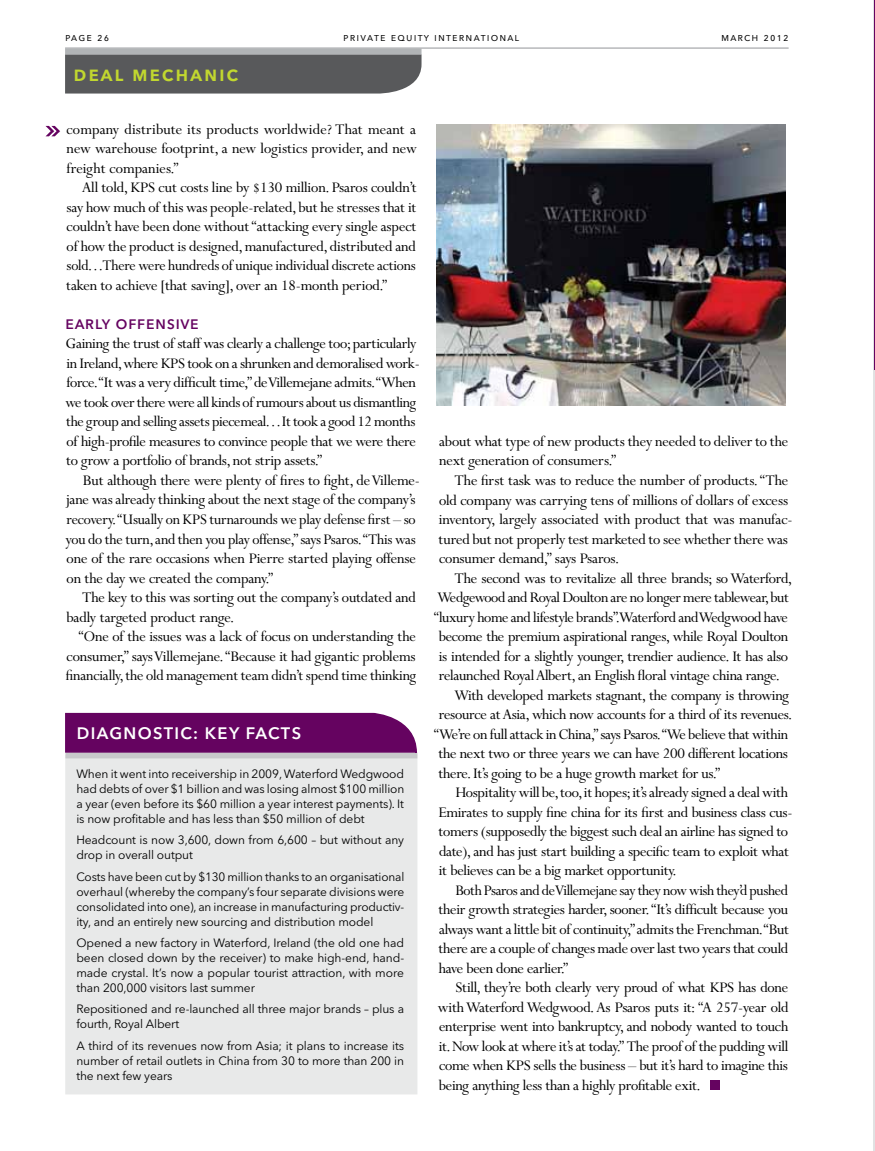
<style>
.page{position:relative;width:875px;height:1151px;background:#fff}
.page>*{position:absolute;margin:0;border:0;box-sizing:border-box;transform-origin:0 0}
.t1{font:600 21px "Avenir Next LT Pro";letter-spacing:.11em;color:#c1d72f}
.t2{font:500 18px "Avenir Next LT Pro";color:#650360}
.t3{font:16.5px/19.5px "Perpetua MT Pro";letter-spacing:-.02em;color:#000}
.t4{font:600 16.5px "Avenir Next LT Pro";letter-spacing:.08em;color:#fff}
.t5{font:12px/15px "Avenir Next LT Pro";letter-spacing:-.01em;color:#000;text-align:justify}
.t6{font:11.25px "Avenir Next LT Pro";letter-spacing:.1em;color:#000}
</style>
<div class="page">
<hr style="left:65px;top:48px;width:723px;height:1px;background:#939598">
<hr style="left:873px;top:0;width:1px;height:1151px;background:#e1e2e3">
<hr style="left:874px;top:0;width:1px;height:370px;background:#650360">
<div style="left:710px;top:1080px;width:9px;height:9px;background:#650360"></div>
<svg style="left:46px;top:126px;width:14px;height:10px"></svg>
<div style="left:65px;top:753px;width:353px;height:342px;background:#e8e9e9"></div>
<div style="left:65px;top:752px;width:352px;height:6px;background:#c8c9cb"></div>
<svg style="left:65px;top:712px;width:352px;height:42px;background:#6f156b"></svg>
<img style="left:436px;top:125px;width:349px;height:280px">
<div style="left:65px;top:54px;width:356px;height:40px;background:#58595b"></div>
<div style="left:65px;top:48px;width:356px;height:6px;background:#b1b4b6"></div>
<p class="t6" style="left:65px;top:31px;width:46px">page 26</p>
<p class="t6" style="left:343px;top:31px;width:177px">private equity international</p>
<p class="t6" style="left:720px;top:31px;width:69px">march 2012</p>
<p class="t1" style="left:74px;top:61px;width:165px">deal mechanic</p>
<p class="t3" style="left:66px;top:119px;width:352px;text-align:justify">company distribute its products worldwide? That meant a new warehouse footprint, a new logistics provider, and new freight companies.”</p>
<p class="t3" style="left:66px;top:178px;width:352px;text-align:justify;text-indent:16px">All told, KPS cut costs line by $130 million. Psaros couldn’t say how much of this was people-related, but he stresses that it couldn’t have been done without “attacking every single aspect of how the product is designed, manufactured, distributed and sold… There were hundreds of unique individual discrete actions taken to achieve [that saving], over an 18-month period.”</p>
<p class="t2" style="left:65px;top:312px;width:135px">early offensive</p>
<p class="t3" style="left:65px;top:334px;width:356px">Gaining the trust of staff was clearly a challenge too; particularly in Ireland, where KPS took on a shrunken and demoralised work&shy;force. “It was a very difficult time,” de Villemejane admits. “When we took over there were all kinds of rumours about us dismantling the group and selling assets piecemeal… It took a good 12 months of high-profile measures to convince people that we were there to grow a portfolio of brands, not strip assets.”</p>
<p class="t3" style="left:65px;top:470px;width:356px;text-indent:17px">But although there were plenty of fires to fight, de Villeme&shy;jane was already thinking about the next stage of the company’s recovery. “Usually on KPS turnarounds we play defense first – so you do the turn, and then you play offense,” says Psaros. “This was one of the rare occasions when Pierre started playing offense on the day we created the company.”</p>
<p class="t3" style="left:66px;top:587px;width:351px;text-indent:16px">The key to this was sorting out the company’s outdated and badly targeted product range.</p>
<p class="t3" style="left:66px;top:626px;width:352px;text-align:justify;text-indent:12px">“One of the issues was a lack of focus on understanding the consumer,” says Villemejane. “Because it had gigantic problems financially, the old management team didn’t spend time thinking</p>
<p class="t4" style="left:77px;top:723px;width:226px">DIAGNOSTI C: KEY FACTS</p>
<p class="t5" style="left:76px;top:766px;width:329px">When it went into receivership in 2009, Waterford Wedgwood had debts of over $1 billion and was losing almost $100 million a year (even before its $60 million a year interest payments). It is now profitable and has less than $50 million of debt</p>
<p class="t5" style="left:76px;top:832px;width:329px">Headcount is now 3,600, down from 6,600 – but without any drop in overall output</p>
<p class="t5" style="left:76px;top:869px;width:329px">Costs have been cut by $130 million thanks to an organisational overhaul (whereby the company’s four separate divisions were consolidated into one), an increase in manufacturing productiv&shy;ity, and an entirely new sourcing and distribution model</p>
<p class="t5" style="left:76px;top:935px;width:329px">Opened a new factory in Waterford, I reland (the old one had been closed down by the receiver) to make high-end, hand&shy;made crystal. It’s now a popular tourist attraction, with more than 200,000 visitors last summer</p>
<p class="t5" style="left:76px;top:1001px;width:329px">Repositioned and re-launched all three major brands – plus a fourth, Royal Albert</p>
<p class="t5" style="left:76px;top:1038px;width:329px">A third of its revenues now from Asia; it plans to increase its number of retail outlets in China from 30 to more than 200 in the next few years</p>
<p class="t3" style="left:439px;top:431px;width:350px">about what type of new products they needed to deliver to the next generation of consumers.”</p>
<p class="t3" style="left:438px;top:470px;width:355px;text-indent:16px">The first task was to reduce the number of products. “The old company was carrying tens of millions of dollars of excess inventory, largely associated with product that was manufac&shy;tured but not properly test marketed to see whether there was consumer demand,” says Psaros.</p>
<p class="t3" style="left:454px;top:568px;width:339px">The second was to revitalize all three brands; so Waterford,</p>
<p class="t3" style="left:437px;top:587px;width:353px">Wedgewood and Royal Doulton are no longer mere tablewear, but</p>
<p class="t3" style="left:433px;top:607px;width:355px">“luxury home and lifestyle brands”. Waterford and Wedgwood have</p>
<p class="t3" style="left:438px;top:626px;width:351px">become the premium aspirational ranges, while Royal Doulton</p>
<p class="t3" style="left:438px;top:646px;width:351px">is intended for a slightly younger, trendier audience. It has also</p>
<p class="t3" style="left:438px;top:665px;width:342px">relaunched Royal Albert, an English floral vintage china range.</p>
<p class="t3" style="left:454px;top:685px;width:336px">With developed markets stagnant, the company is throwing</p>
<p class="t3" style="left:438px;top:704px;width:354px">resource at Asia, which now accounts for a third of its revenues.</p>
<p class="t3" style="left:433px;top:724px;width:355px">“We’re on full attack in China,” says Psaros. “We believe that within</p>
<p class="t3" style="left:438px;top:743px;width:351px">the next two or three years we can have 200 different locations</p>
<p class="t3" style="left:438px;top:763px;width:283px">there. It’s going to be a huge growth market for us.”</p>
<p class="t3" style="left:455px;top:782px;width:334px">Hospitality will be, too, it hopes; it’s already signed a deal with</p>
<p class="t3" style="left:438px;top:802px;width:355px">Emirates to supply fine china for its first and business class cus-</p>
<p class="t3" style="left:438px;top:821px;width:351px">tomers (supposedly the biggest such deal an airline has signed to</p>
<p class="t3" style="left:439px;top:841px;width:351px">date), and has just start building a specific team to exploit what</p>
<p class="t3" style="left:438px;top:860px;width:239px">it believes can be a big market opportunity.</p>
<p class="t3" style="left:455px;top:880px;width:334px">Both Psaros and de Villemejane say they now wish they’d pushed</p>
<p class="t3" style="left:438px;top:899px;width:351px">their growth strategies harder, sooner. “It’s difficult because you</p>
<p class="t3" style="left:439px;top:919px;width:351px">always want a little bit of continuity,” admits the Frenchman. “But</p>
<p class="t3" style="left:438px;top:938px;width:351px">there are a couple of changes made over last two years that could</p>
<p class="t3" style="left:439px;top:958px;width:131px">have been done earlier.”</p>
<p class="t3" style="left:455px;top:977px;width:334px">Still, they’re both clearly very proud of what KPS has done</p>
<p class="t3" style="left:438px;top:997px;width:352px">with Waterford Wedgwood. As Psaros puts it: “A 257-year old</p>
<p class="t3" style="left:439px;top:1016px;width:350px">enterprise went into bankruptcy, and nobody wanted to touch</p>
<p class="t3" style="left:438px;top:1036px;width:351px">it. Now look at where it’s at today.” The proof of the pudding will</p>
<p class="t3" style="left:439px;top:1055px;width:350px">come when KPS sells the business – but it’s hard to imagine this</p>
<p class="t3" style="left:438px;top:1075px;width:263px">being anything less than a highly profitable exit.</p>
</div>
